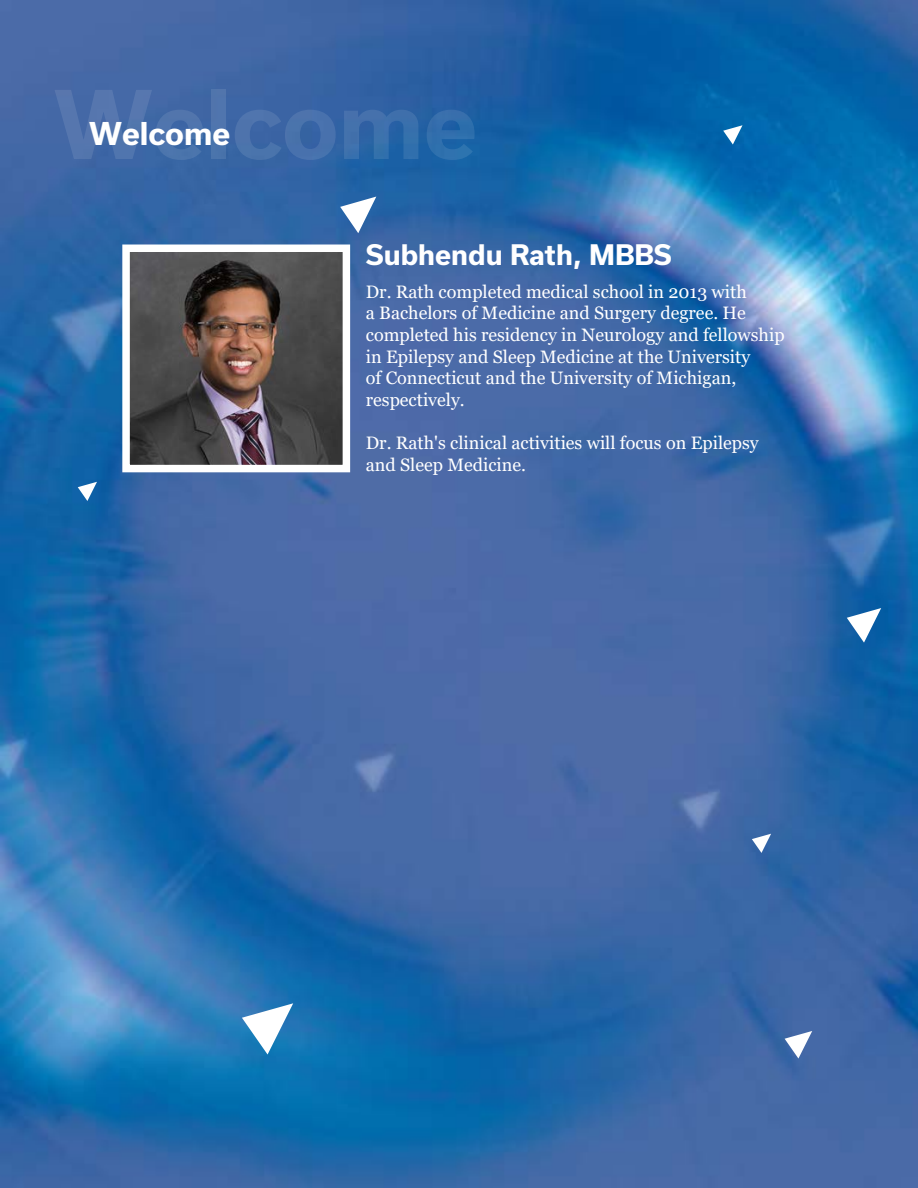
<style>
.page{position:relative;width:918px;height:1188px;background:#fff}
.page>*{position:absolute;margin:0;border:0;box-sizing:border-box;transform-origin:0 0}
.t1{font:700 90px "Usual";color:#fff}
.t2{font:700 30px "Usual";color:#fff}
.t3{font:700 27px "Usual";color:#fff}
.t4{font:18px/21.6px "Georgia";color:#fff}
</style>
<div class="page">
<img style="left:0;top:0;width:918px;height:1188px">
<img style="left:131px;top:254px;width:210px;height:209px">
<div style="left:122px;top:245px;width:228px;height:227px;border:8px solid #fff"></div>
<svg style="left:723px;top:125px;width:20px;height:20px"></svg>
<svg style="left:78px;top:482px;width:19px;height:19px"></svg>
<svg style="left:847px;top:608px;width:34px;height:35px"></svg>
<svg style="left:752px;top:834px;width:19px;height:19px"></svg>
<svg style="left:785px;top:1031px;width:27px;height:28px"></svg>
<svg style="left:242px;top:1003px;width:51px;height:52px"></svg>
<svg style="left:340px;top:197px;width:36px;height:36px"></svg>
<h1 class="t1" style="left:54px;top:73px;width:425px">Welcome</h1>
<h2 class="t2" style="left:89px;top:116px;width:143px">Welcome</h2>
<h3 class="t3" style="left:366px;top:239px;width:308px">Subhendu Rath, MBBS</h3>
<p class="t4" style="left:366px;top:281px;width:420px">Dr. Rath completed medical school in 2013 with<br>a Bachelors of Medicine and Surgery degree. He completed his residency in Neurology and fellowship in Epilepsy and Sleep Medicine at the University<br>of Connecticut and the University of Michigan, respectively.</p>
<p class="t4" style="left:366px;top:432px;width:395px">Dr. Rath's clinical activities will focus on Epilepsy and Sleep Medicine.</p>
</div>
